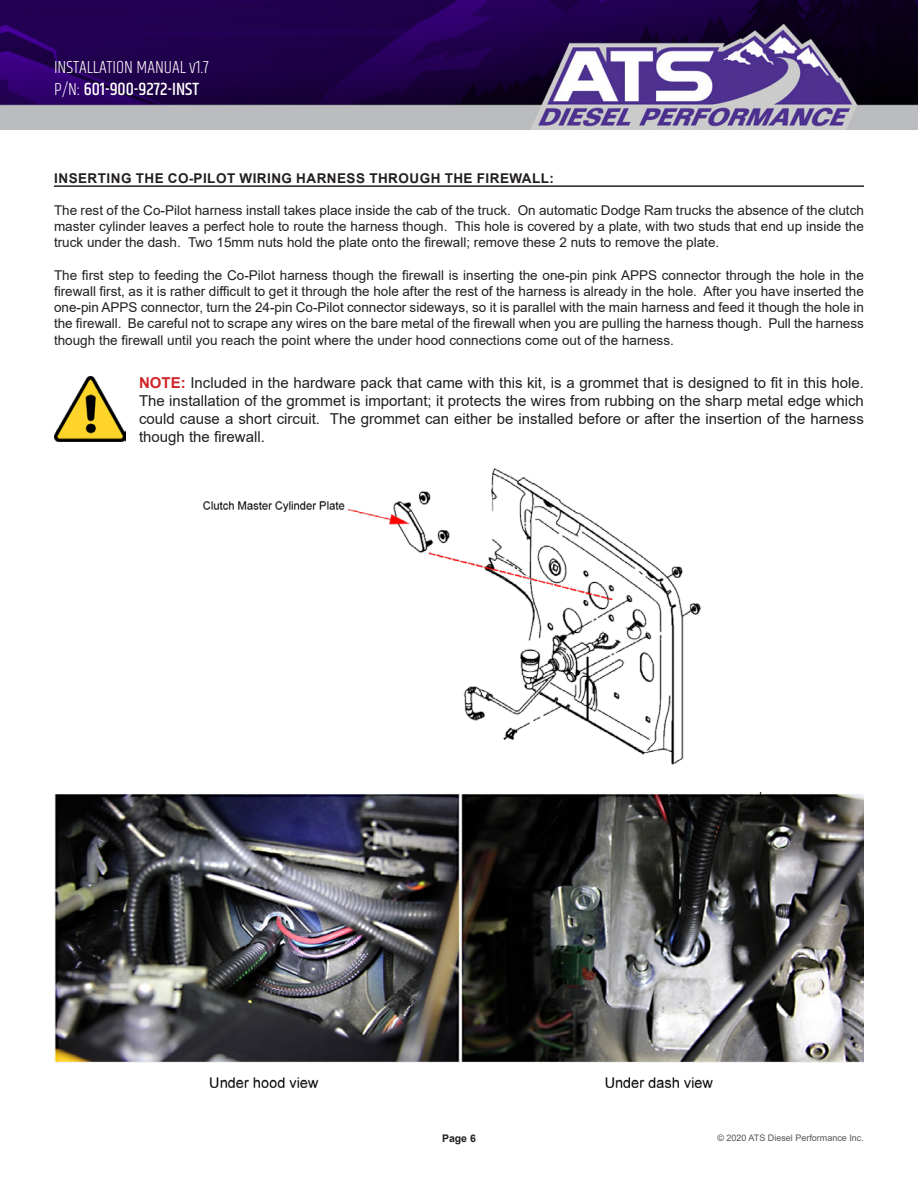
<style>
.page{position:relative;width:918px;height:1188px;background:#fff}
.page>*{position:absolute;margin:0;border:0;box-sizing:border-box;transform-origin:0 0}
.t1{font:300 18px "Khand";color:#fff}
.t2{font:500 18px "Khand";color:#fff}
.t3{font:15px/18px "Arial";color:#231f20;text-align:justify}
.t4{font:13.5px/16.2px "Arial";color:#231f20;text-align:justify}
.t5{font:700 13.5px "Arial";letter-spacing:.035em;color:#231f20}
.t6{font:700 10.5px "Arial";color:#231f20}
.t7{font:9px "Arial";color:#545555}
.s1{font-weight:300}
.s2{font-weight:700;color:#d1232a}
</style>
<div class="page">
<img style="left:0;top:0;width:918px;height:130px">
<hr style="left:54px;top:185px;width:810px;height:2px;background:#231f20">
<img style="left:54px;top:376px;width:72px;height:66px">
<img style="left:54px;top:792px;width:810px;height:296px">
<img style="left:203px;top:468px;width:499px;height:296px">
<p class="t1" style="left:54px;top:57px;width:156px">INSTALLATION MANUAL v1.7</p>
<p class="t2" style="left:54px;top:78px;width:147px"><span class="s1">P/N:</span> 601-900-9272-INST</p>
<p class="t5" style="left:54px;top:168px;width:501px">INSERTING THE CO-PILOT WIRING HARNESS THROUGH THE FIREWALL:</p>
<p class="t4" style="left:54px;top:202px;width:811px">The rest of the Co-Pilot harness install takes place inside the cab of the truck. On automatic Dodge Ram trucks the absence of the clutch master cylinder leaves a perfect hole to route the harness though. This hole is covered by a plate, with two studs that end up inside the truck under the dash. Two 15mm nuts hold the plate onto the firewall; remove these 2 nuts to remove the plate.</p>
<p class="t4" style="left:54px;top:267px;width:812px">The first step to feeding the Co-Pilot harness though the firewall is inserting the one-pin pink APPS connector through the hole in the firewall first, as it is rather difficult to get it through the hole after the rest of the harness is already in the hole. After you have inserted the one-pin APPS connector, turn the 24-pin Co-Pilot connector sideways, so it is parallel with the main harness and feed it though the hole in the firewall. Be careful not to scrape any wires on the bare metal of the firewall when you are pulling the harness though. Pull the harness though the firewall until you reach the point where the under hood connections come out of the harness.</p>
<p class="t3" style="left:139px;top:373px;width:726px"><span class="s2">NOTE:</span> Included in the hardware pack that came with this kit, is a grommet that is designed to fit in this hole.<br>The installation of the grommet is important; it protects the wires from rubbing on the sharp metal edge which could cause a short circuit. The grommet can either be installed before or after the insertion of the harness though the firewall.</p>
<p class="t6" style="left:442px;top:1131px;width:35px">Page 6</p>
<p class="t7" style="left:717px;top:1131px;width:148px">© 2020 ATS Diesel Performance Inc.</p>
</div>
